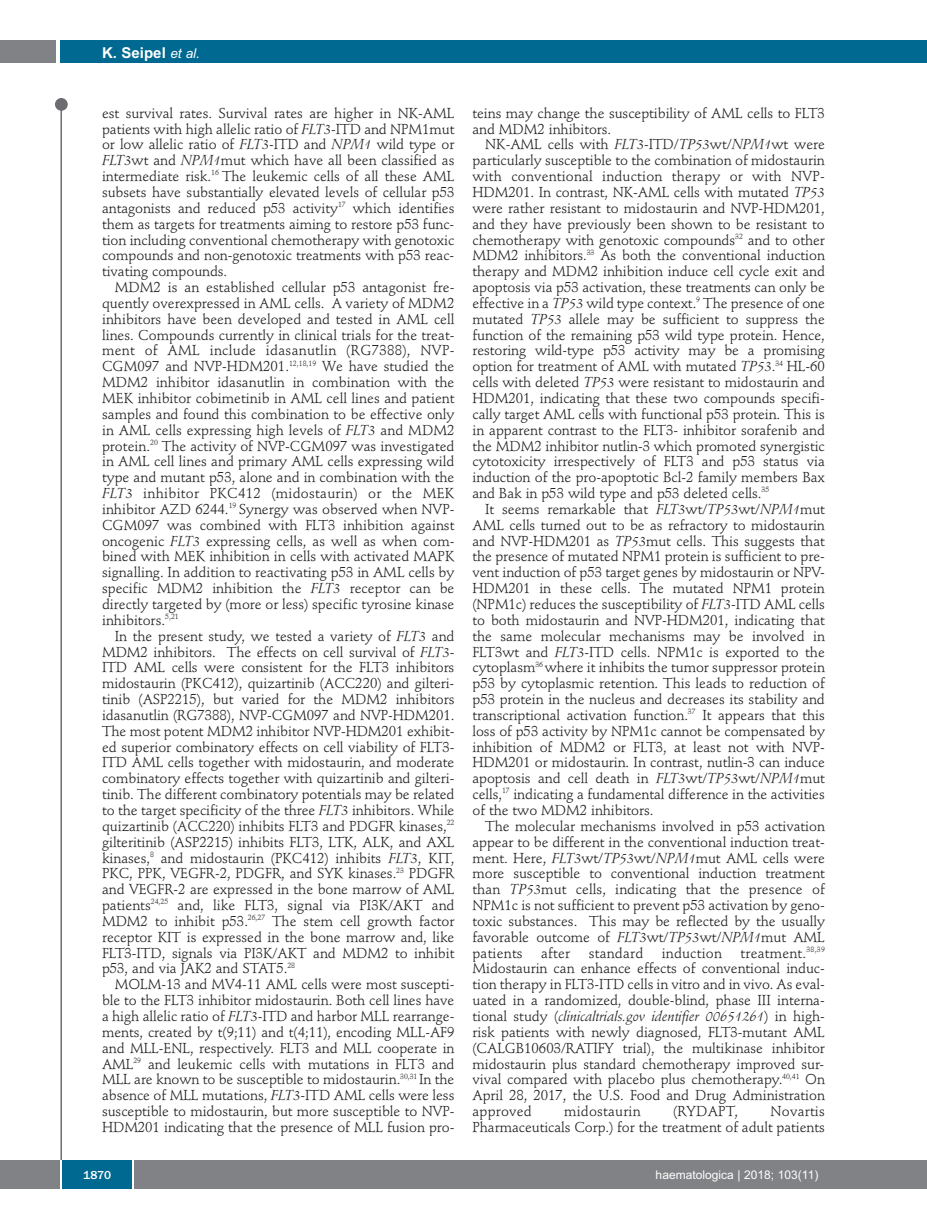
<style>
.page{position:relative;width:927px;height:1225px;background:#fff}
.page>*{position:absolute;margin:0;border:0;box-sizing:border-box;transform-origin:0 0}
.t1{font:700 15px "Arial";color:#fff}
.t2{font:14.25px/15.9px "Stempel Schneidler";letter-spacing:-.005em;color:#231f20;text-align:justify}
.t3{font:14.25px "Stempel Schneidler";letter-spacing:.015em;color:#231f20}
.t4{font:12px "Arial";color:#fff}
.t5{font:500 12px "Franklin Gothic";color:#fff}
.s1{font-weight:400;font-style:italic;font-size:13.5px}
.s2{font-style:italic}
</style>
<div class="page">
<div style="left:911px;top:40px;width:16px;height:22px;background:#006991"></div>
<div style="left:910px;top:1160px;width:17px;height:28px;background:#808285"></div>
<div style="left:55px;top:98px;width:13px;height:13px;background:#6c6d70;border-radius:50%"></div>
<hr style="left:60px;top:101px;width:2px;height:1061px;background:#6c6d70">
<div style="left:60px;top:40px;width:852px;height:22px;background:#006991"></div>
<div style="left:0;top:40px;width:56px;height:22px;background:#808285"></div>
<div style="left:0;top:1160px;width:911px;height:28px;background:#808285"></div>
<div style="left:62px;top:1160px;width:71px;height:28px;background:#006991"></div>
<hr style="left:60px;top:1160px;width:2px;height:28px;background:#fff">
<svg style="left:133px;top:1160px;width:1px;height:28px"></svg>
<p class="t1" style="left:102px;top:44px;width:100px">K. Seipel <span class="s1">et al.</span></p>
<p class="t2" style="left:102px;top:106px;width:354px">est survival rates. Survival rates are higher in NK-AML patients with high allelic ratio of <span class="s2">FLT3</span>-ITD and NPM1mut or low allelic ratio of <span class="s2">FLT3</span>-ITD and <span class="s2">NPM1</span> wild type or <span class="s2">FLT3</span>wt and <span class="s2">NPM1</span>mut which have all been classified as intermediate risk.<sup>16</sup> The leukemic cells of all these AML subsets have substantially elevated levels of cellular p53 antagonists and reduced p53 activity<sup>17</sup> which identifies them as targets for treatments aiming to restore p53 func&shy;tion including conventional chemotherapy with genotoxic compounds and non-genotoxic treatments with p53 reac&shy;tivating compounds.</p>
<p class="t2" style="left:102px;top:281px;width:354px;text-indent:13px">MDM2 is an established cellular p53 antagonist fre&shy;quently overexpressed in AML cells. A variety of MDM2 inhibitors have been developed and tested in AML cell lines. Compounds currently in clinical trials for the treat&shy;ment of AML include idasanutlin (RG7388), NVP-CGM097 and NVP-HDM201.<sup>12,18,19</sup> We have studied the MDM2 inhibitor idasanutlin in combination with the MEK inhibitor cobimetinib in AML cell lines and patient samples and found this combination to be effective only in AML cells expressing high levels of <span class="s2">FLT3</span> and MDM2 protein.<sup>20</sup> The activity of NVP-CGM097 was investigated in AML cell lines and primary AML cells expressing wild type and mutant p53, alone and in combination with the <span class="s2">FLT3</span> inhibitor PKC412 (midostaurin) or the MEK inhibitor AZD 6244.<sup>19</sup> Synergy was observed when NVP-CGM097 was combined with FLT3 inhibition against oncogenic <span class="s2">FLT3</span> expressing cells, as well as when com&shy;bined with MEK inhibition in cells with activated MAPK signalling. In addition to reactivating p53 in AML cells by specific MDM2 inhibition the <span class="s2">FLT3</span> receptor can be directly targeted by (more or less) specific tyrosine kinase inhibitors.<sup>5,21</sup></p>
<p class="t2" style="left:102px;top:629px;width:354px;text-indent:13px">In the present study, we tested a variety of <span class="s2">FLT3</span> and MDM2 inhibitors. The effects on cell survival of <span class="s2">FLT3</span>- ITD AML cells were consistent for the FLT3 inhibitors midostaurin (PKC412), quizartinib (ACC220) and gilteri&shy;tinib (ASP2215), but varied for the MDM2 inhibitors idasanutlin (RG7388), NVP-CGM097 and NVP-HDM201.<br>The most potent MDM2 inhibitor NVP-HDM201 exhibit&shy;ed superior combinatory effects on cell viability of FLT3- ITD AML cells together with midostaurin, and moderate combinatory effects together with quizartinib and gilteri&shy;tinib. The different combinatory potentials may be related to the target specificity of the three <span class="s2">FLT3</span> inhibitors. While quizartinib (ACC220) inhibits FLT3 and PDGFR kinases,<sup>22 </sup>gilteritinib (ASP2215) inhibits FLT3, LTK, ALK, and AXL kinases,<sup>8</sup> and midostaurin (PKC412) inhibits <span class="s2">FLT3</span>, KIT, PKC, PPK, VEGFR-2, PDGFR, and SYK kinases.<sup>23</sup> PDGFR and VEGFR-2 are expressed in the bone marrow of AML patients<sup>24,25</sup> and, like FLT3, signal via PI3K/AKT and MDM2 to inhibit p53.<sup>26,27</sup> The stem cell growth factor receptor KIT is expressed in the bone marrow and, like FLT3-ITD, signals via PI3K/AKT and MDM2 to inhibit p53, and via JAK2 and STAT5.<sup>28</sup></p>
<p class="t2" style="left:102px;top:978px;width:354px;text-indent:13px">MOLM-13 and MV4-11 AML cells were most suscepti&shy;ble to the FLT3 inhibitor midostaurin. Both cell lines have a high allelic ratio of <span class="s2">FLT3</span>-ITD and harbor MLL rearrange&shy;ments, created by t(9;11) and t(4;11), encoding MLL-AF9 and MLL-ENL, respectively. FLT3 and MLL cooperate in AML<sup>29</sup> and leukemic cells with mutations in FLT3 and MLL are known to be susceptible to midostaurin.<sup>30,31</sup> In the absence of MLL mutations, <span class="s2">FLT3</span>-ITD AML cells were less susceptible to midostaurin, but more susceptible to NVP-HDM201 indicating that the presence of MLL fusion pro-</p>
<p class="t2" style="left:472px;top:106px;width:354px">teins may change the susceptibility of AML cells to FLT3 and MDM2 inhibitors.</p>
<p class="t2" style="left:472px;top:138px;width:354px;text-indent:13px">NK-AML cells with <span class="s2">FLT3</span>-ITD/<span class="s2">TP53</span>wt/<span class="s2">NPM1</span>wt were particularly susceptible to the combination of midostaurin with conventional induction therapy or with NVP-HDM201. In contrast, NK-AML cells with mutated <span class="s2">TP53 </span>were rather resistant to midostaurin and NVP-HDM201, and they have previously been shown to be resistant to chemotherapy with genotoxic compounds<sup>32</sup> and to other MDM2 inhibitors.<sup>33</sup> As both the conventional induction therapy and MDM2 inhibition induce cell cycle exit and apoptosis via p53 activation, these treatments can only be effective in a <span class="s2">TP53</span> wild type context.<sup>9</sup> The presence of one mutated <span class="s2">TP53</span> allele may be sufficient to suppress the function of the remaining p53 wild type protein. Hence, restoring wild-type p53 activity may be a promising option for treatment of AML with mutated <span class="s2">TP53</span>.<sup>34</sup> HL-60 cells with deleted <span class="s2">TP53</span> were resistant to midostaurin and HDM201, indicating that these two compounds specifi&shy;cally target AML cells with functional p53 protein. This is in apparent contrast to the FLT3- inhibitor sorafenib and the MDM2 inhibitor nutlin-3 which promoted synergistic cytotoxicity irrespectively of FLT3 and p53 status via induction of the pro-apoptotic Bcl-2 family members Bax and Bak in p53 wild type and p53 deleted cells.<sup>35</sup></p>
<p class="t2" style="left:472px;top:502px;width:354px;text-indent:13px">It seems remarkable that <span class="s2">FLT3</span>wt/<span class="s2">TP53</span>wt/<span class="s2">NPM1</span>mut AML cells turned out to be as refractory to midostaurin and NVP-HDM201 as <span class="s2">TP53</span>mut cells. This suggests that the presence of mutated NPM1 protein is sufficient to pre&shy;vent induction of p53 target genes by midostaurin or NPV-HDM201 in these cells. The mutated NPM1 protein (NPM1c) reduces the susceptibility of <span class="s2">FLT3</span>-ITD AML cells to both midostaurin and NVP-HDM201, indicating that the same molecular mechanisms may be involved in FLT3wt and <span class="s2">FLT3</span>-ITD cells. NPM1c is exported to the cytoplasm<sup>36</sup> where it inhibits the tumor suppressor protein p53 by cytoplasmic retention. This leads to reduction of p53 protein in the nucleus and decreases its stability and transcriptional activation function.<sup>37</sup> It appears that this loss of p53 activity by NPM1c cannot be compensated by inhibition of MDM2 or FLT3, at least not with NVP-HDM201 or midostaurin. In contrast, nutlin-3 can induce apoptosis and cell death in <span class="s2">FLT3</span>wt/<span class="s2">TP53</span>wt/<span class="s2">NPM1</span>mut cells,<sup>17</sup> indicating a fundamental difference in the activities of the two MDM2 inhibitors.</p>
<p class="t2" style="left:472px;top:819px;width:354px;text-indent:13px">The molecular mechanisms involved in p53 activation appear to be different in the conventional induction treat&shy;ment. Here, <span class="s2">FLT3</span>wt/<span class="s2">TP53</span>wt/<span class="s2">NPM1</span>mut AML cells were more susceptible to conventional induction treatment than <span class="s2">TP53</span>mut cells, indicating that the presence of NPM1c is not sufficient to prevent p53 activation by geno&shy;toxic substances. This may be reflected by the usually favorable outcome of <span class="s2">FLT3</span>wt/<span class="s2">TP53</span>wt/<span class="s2">NPM1</span>mut AML patients</p>
<p class="t2" style="left:472px;top:946px;width:354px;text-indent:268px">treatment.<sup>38,39<br></sup>Midostaurin can enhance effects of conventional induc&shy;tion therapy in FLT3-ITD cells in vitro and in vivo. As eval&shy;uated in a randomized, double-blind, phase III interna&shy;tional study (<span class="s2">clinicaltrials.gov identifier 00651261</span>) in high&shy;risk patients with newly diagnosed, FLT3-mutant AML (CALGB10603/RATIFY trial), the multikinase inhibitor midostaurin plus standard chemotherapy improved sur&shy;vival compared with placebo plus chemotherapy.<sup>40,41</sup> On April 28, 2017, the U.S. Food and Drug Administration approved</p>
<p class="t2" style="left:541px;top:946px;width:31px">after</p>
<p class="t3" style="left:589px;top:947px;width:56px">standard</p>
<p class="t3" style="left:662px;top:947px;width:62px">induction</p>
<p class="t3" style="left:564px;top:1105px;width:78px">midostaurin</p>
<p class="t2" style="left:673px;top:1104px;width:67px">(RYDAPT,</p>
<p class="t2" style="left:472px;top:1104px;width:354px;text-align:right">Novartis<br>Pharmaceuticals Corp.) for the treatment of adult patients</p>
<p class="t5" style="left:83px;top:1167px;width:30px">1870</p>
<p class="t4" style="left:656px;top:1167px;width:164px">haematologica | 2018; 103(11)</p>
</div>
